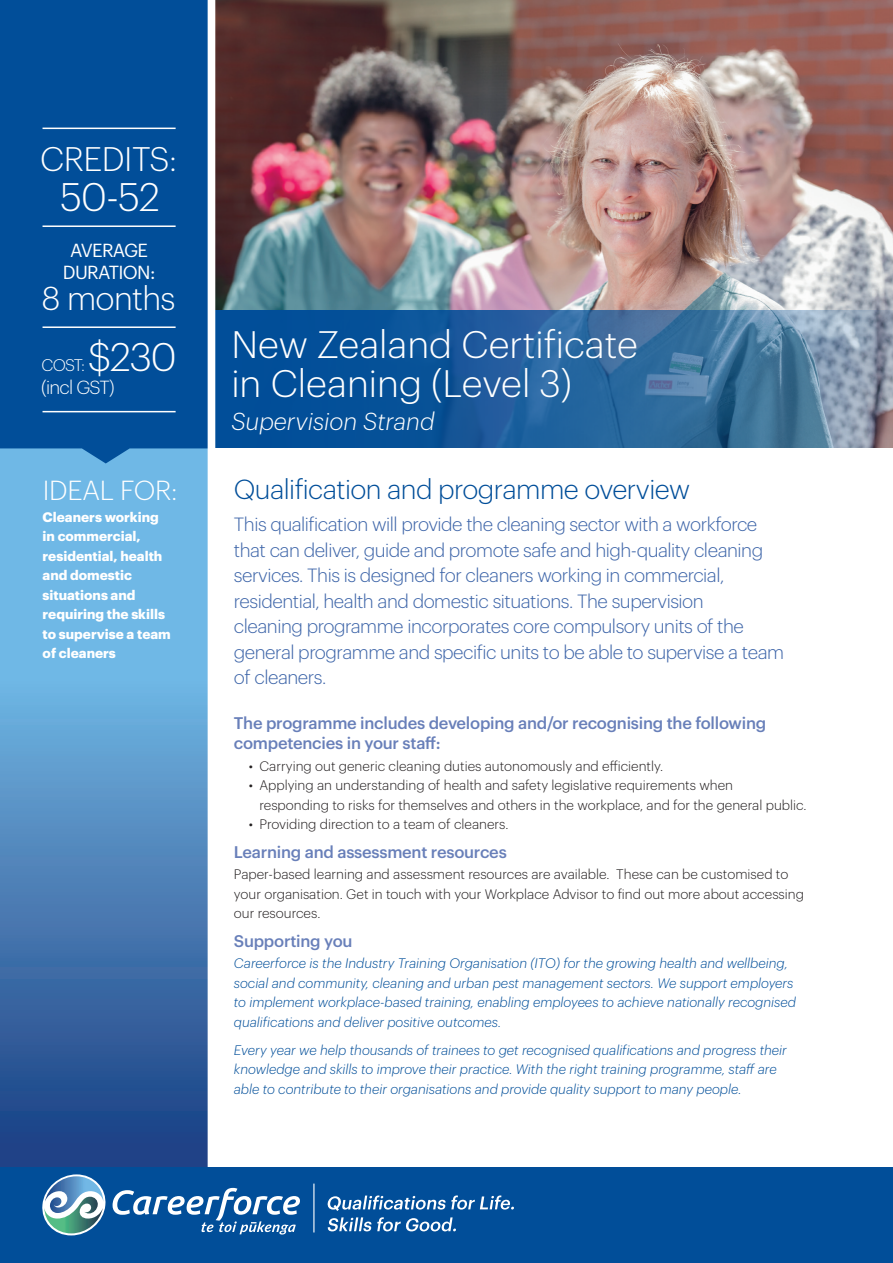
<style>
.page{position:relative;width:893px;height:1263px;background:#fff}
.page>*{position:absolute;margin:0;border:0;box-sizing:border-box;transform-origin:0 0}
.t1{font:300 39px "Graphik";letter-spacing:-.03em;color:#fff}
.t2{font:300 37.5px/39px "Graphik";color:#fff}
.t3{font:300 33.3px "Graphik";letter-spacing:-.015em;color:#fff}
.t4{font:300 32.25px "Graphik";letter-spacing:-.02em;color:#fff}
.t5{font:300 27px "Graphik";letter-spacing:-.02em;color:#014e99}
.t6{font:300 27px "Graphik";letter-spacing:-.01em;color:#fff}
.t7{font:italic 300 24px "Graphik";color:#fff}
.t8{font:300 18.75px/25.5px "Graphik";letter-spacing:-.025em;color:#3c64a8}
.t9{font:18.6px/22.2px "Graphik";letter-spacing:-.035em;color:#fff;text-align:center}
.t10{font:300 18.6px "Graphik";letter-spacing:-.04em;color:#fff}
.t11{font:500 16.5px/19.8px "Graphik";letter-spacing:-.015em;color:#687fb9}
.t12{font:300 16.5px "Graphik";color:#fff}
.t13{font:italic 300 13.5px/19.5px "Graphik";color:#014e99}
.t14{font:300 13.5px/19.5px "Graphik";color:#231f20}
.t15{font:700 13.5px/19.5px "Graphik";color:#fff}
.s1{font-size:32.4px}
</style>
<div class="page">
<svg style="left:0;top:463px;width:208px;height:704px;background:#528bc1"></svg>
<div style="left:0;top:0;width:208px;height:463px;background:#014e99"></div>
<div style="left:0;top:1167px;width:893px;height:96px;background:#014e99"></div>
<svg style="left:42px;top:1174px;width:258px;height:62px"></svg>
<svg style="left:327px;top:1195px;width:187px;height:16px"></svg>
<svg style="left:328px;top:1217px;width:128px;height:14px"></svg>
<hr style="left:313px;top:1183px;width:1px;height:49px;background:#fff">
<img style="left:215px;top:0;width:678px;height:310px">
<svg style="left:215px;top:310px;width:678px;height:138px;background:#2e679d"></svg>
<hr style="left:43px;top:128px;width:133px;height:1px;background:#fff">
<hr style="left:43px;top:225px;width:133px;height:2px;background:#fff">
<hr style="left:43px;top:326px;width:133px;height:2px;background:#fff">
<hr style="left:43px;top:411px;width:133px;height:1px;background:#fff">
<h3 class="t3" style="left:40px;top:135px;width:138px">CREDITS:</h3>
<h1 class="t1" style="left:60px;top:169px;width:101px">50-52</h1>
<h3 class="t9" style="left:63px;top:237px;width:94px">AVERAGE<br>DURATION:</h3>
<h3 class="t4" style="left:42px;top:275px;width:136px"><span class="s1">8</span> months</h3>
<h1 class="t1" style="left:88px;top:329px;width:90px">$230</h1>
<h3 class="t10" style="left:41px;top:373px;width:75px">(incl GST)</h3>
<p class="t12" style="left:41px;top:353px;width:45px">COST:</p>
<h3 class="t6" style="left:43px;top:470px;width:136px">IDEAL FOR:</h3>
<p class="t15" style="left:43px;top:506px;width:130px">Cleaners working in commercial, residential, health and domestic situations and requiring the skills to supervise a team of cleaners</p>
<h2 class="t2" style="left:231px;top:322px;width:408px">New Zealand Certificate in Cleaning (Level 3)</h2>
<h3 class="t7" style="left:231px;top:404px;width:205px">Supervision Strand</h3>
<h3 class="t5" style="left:234px;top:470px;width:458px">Qualification and programme overview</h3>
<p class="t8" style="left:234px;top:510px;width:552px">This qualification will provide the cleaning sector with a workforce that can deliver, guide and promote safe and high-quality cleaning services. This is designed for cleaners working in commercial, residential, health and domestic situations. The supervision<br>cleaning programme incorporates core compulsory units of the general programme and specific units to be able to supervise a team of cleaners.</p>
<p class="t11" style="left:234px;top:712px;width:534px">The programme includes developing and/or recognising the following competencies in your staff:</p>
<p class="t14" style="left:249px;top:755px;width:416px">• Carrying out generic cleaning duties autonomously and efficiently.</p>
<p class="t14" style="left:259px;top:775px;width:549px;text-indent:-11px">• Applying an understanding of health and safety legislative requirements when<br>responding to risks for themselves and others in the workplace, and for the general public.</p>
<p class="t14" style="left:249px;top:814px;width:261px">• Providing direction to a team of cleaners.</p>
<p class="t11" style="left:234px;top:840px;width:274px">Learning and assessment resources</p>
<p class="t14" style="left:234px;top:863px;width:572px">Paper-based learning and assessment resources are available. These can be customised to your organisation. Get in touch with your Workplace Advisor to find out more about accessing our resources.</p>
<p class="t11" style="left:234px;top:929px;width:120px">Supporting you</p>
<p class="t13" style="left:234px;top:952px;width:564px">Careerforce is the Industry Training Organisation (ITO) for the growing health and wellbeing, social and community, cleaning and urban pest management sectors. We support employers to implement workplace-based training, enabling employees to achieve nationally recognised qualifications and deliver positive outcomes.</p>
<p class="t13" style="left:234px;top:1039px;width:555px">Every year we help thousands of trainees to get recognised qualifications and progress their knowledge and skills to improve their practice. With the right training programme, staff are able to contribute to their organisations and provide quality support to many people.</p>
</div>
